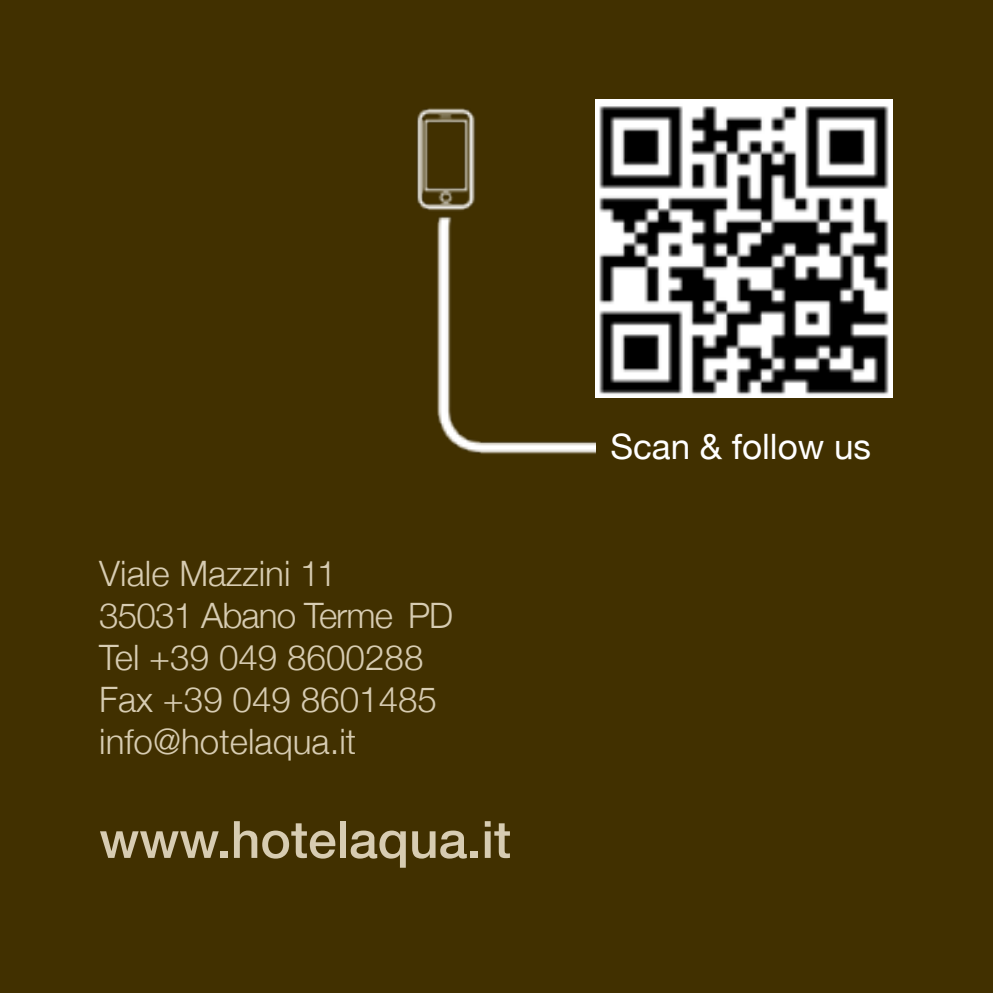
<style>
.page{position:relative;width:993px;height:993px;background:#fff}
.page>*{position:absolute;margin:0;border:0;box-sizing:border-box;transform-origin:0 0}
.t1{font:500 51.45px "Helvetica Neue";color:#d7ccb2}
.t2{font:300 35px/42px "Helvetica Neue";color:#d7ccb2}
.t3{font:35px "Helvetica Neue";color:#fff}
</style>
<div class="page">
<div style="left:0;top:0;width:992px;height:992px;background:#413000"></div>
<img style="left:804px;top:99px;width:88px;height:298px">
<img style="left:417px;top:99px;width:387px;height:355px">
<div style="left:595px;top:404px;width:290px;height:75px;background:#413000"></div>
<p class="t2" style="left:99px;top:549px;width:355px">Viale Mazzini 11<br>35031 Abano Terme PD<br>Tel +39 049 8600288<br>Fax +39 049 8601485 info@hotelaqua.it</p>
<h1 class="t1" style="left:99px;top:797px;width:413px">www.hotelaqua.it</h1>
<p class="t3" style="left:610px;top:420px;width:262px">Scan &amp; follow us</p>
</div>
